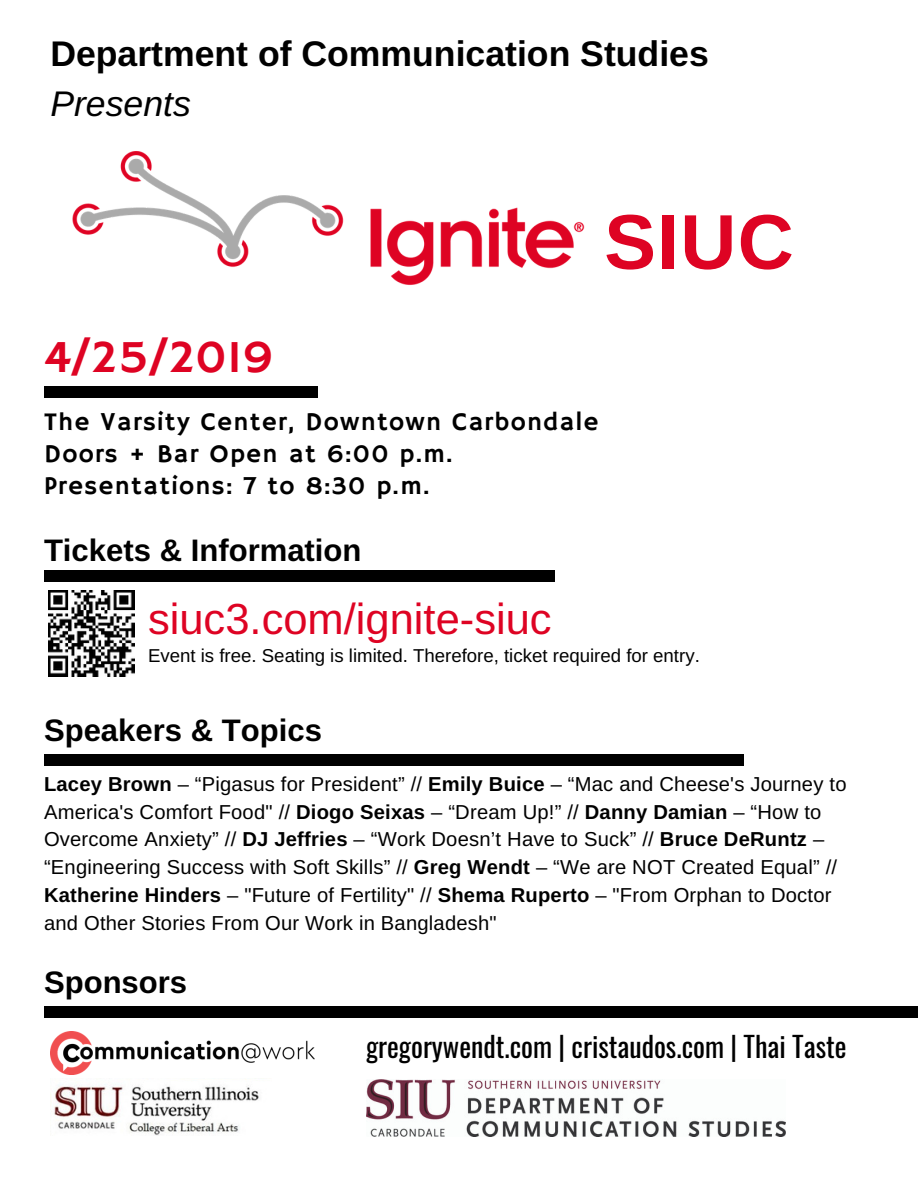
<style>
.page{position:relative;width:918px;height:1188px;background:#fff}
.page>*{position:absolute;margin:0;border:0;box-sizing:border-box;transform-origin:0 0}
.t1{font:700 77.7px "Arimo";color:#de0323}
.t2{font:46.65px "Hammersmith One";color:#de0323}
.t3{font:43.5px "Arimo";color:#de0323}
.t4{font:700 35.55px "Arimo";color:#000}
.t5{font:italic 35.55px "Arimo";color:#000}
.t6{font:700 31.05px "Arimo";color:#000}
.t7{font:27.9px "Oswald";color:#000}
.t8{font:25.8px/32px "Hammersmith One";letter-spacing:.05em;color:#000}
.t9{font:20.25px/27.9px "Arimo";letter-spacing:.01em;color:#000}
.t10{font:18.6px "Arimo";color:#000}
.s1{font-weight:700}
</style>
<div class="page">
<img style="left:72px;top:151px;width:513px;height:134px">
<img style="left:366px;top:1080px;width:420px;height:56px">
<img style="left:50px;top:1084px;width:209px;height:51px">
<img style="left:50px;top:1031px;width:265px;height:43px">
<div style="left:44px;top:754px;width:699px;height:12px;background:#000"></div>
<div style="left:44px;top:387px;width:273px;height:11px;background:#000"></div>
<div style="left:44px;top:1006px;width:874px;height:11px;background:#000"></div>
<div style="left:44px;top:570px;width:511px;height:11px;background:#000"></div>
<img style="left:48px;top:590px;width:87px;height:87px">
<h3 class="t4" style="left:50px;top:34px;width:660px">Department of Communication Studies</h3>
<h3 class="t5" style="left:50px;top:84px;width:142px">Presents</h3>
<h1 class="t1" style="left:604px;top:198px;width:191px">SIUC</h1>
<h2 class="t2" style="left:44px;top:330px;width:231px">4/25/2019</h2>
<p class="t8" style="left:44px;top:407px;width:556px">The Varsity Center, Downtown Carbondale<br>Doors + Bar Open at 6:00 p.m.<br>Presentations: 7 to 8:30 p.m.</p>
<h3 class="t6" style="left:44px;top:533px;width:319px">Tickets &amp; Information</h3>
<h3 class="t3" style="left:148px;top:595px;width:405px">siuc3.com/ignite-siuc</h3>
<p class="t10" style="left:148px;top:645px;width:553px">Event is free. Seating is limited. Therefore, ticket required for entry.</p>
<h3 class="t6" style="left:44px;top:713px;width:279px">Speakers &amp; Topics</h3>
<p class="t9" style="left:44px;top:770px;width:804px"><span class="s1">Lacey Brown</span> – “Pigasus for President” // <span class="s1">Emily Buice</span> – “Mac and Cheese's Journey to America's Comfort Food" // <span class="s1">Diogo Seixas</span> – “Dream Up!” // <span class="s1">Danny Damian</span> – “How to Overcome Anxiety” // <span class="s1">DJ Jeffries</span> – “Work Doesn’t Have to Suck” // <span class="s1">Bruce DeRuntz</span> – “Engineering Success with Soft Skills” // <span class="s1">Greg Wendt</span> – “We are NOT Created Equal” // <span class="s1">Katherine Hinders</span> – "Future of Fertility" // <span class="s1">Shema Ruperto</span> – "From Orphan to Doctor and Other Stories From Our Work in Bangladesh"</p>
<h3 class="t6" style="left:44px;top:965px;width:145px">Sponsors</h3>
<h3 class="t7" style="left:366px;top:1025px;width:482px">gregorywendt.com | cristaudos.com | Thai Taste</h3>
</div>
